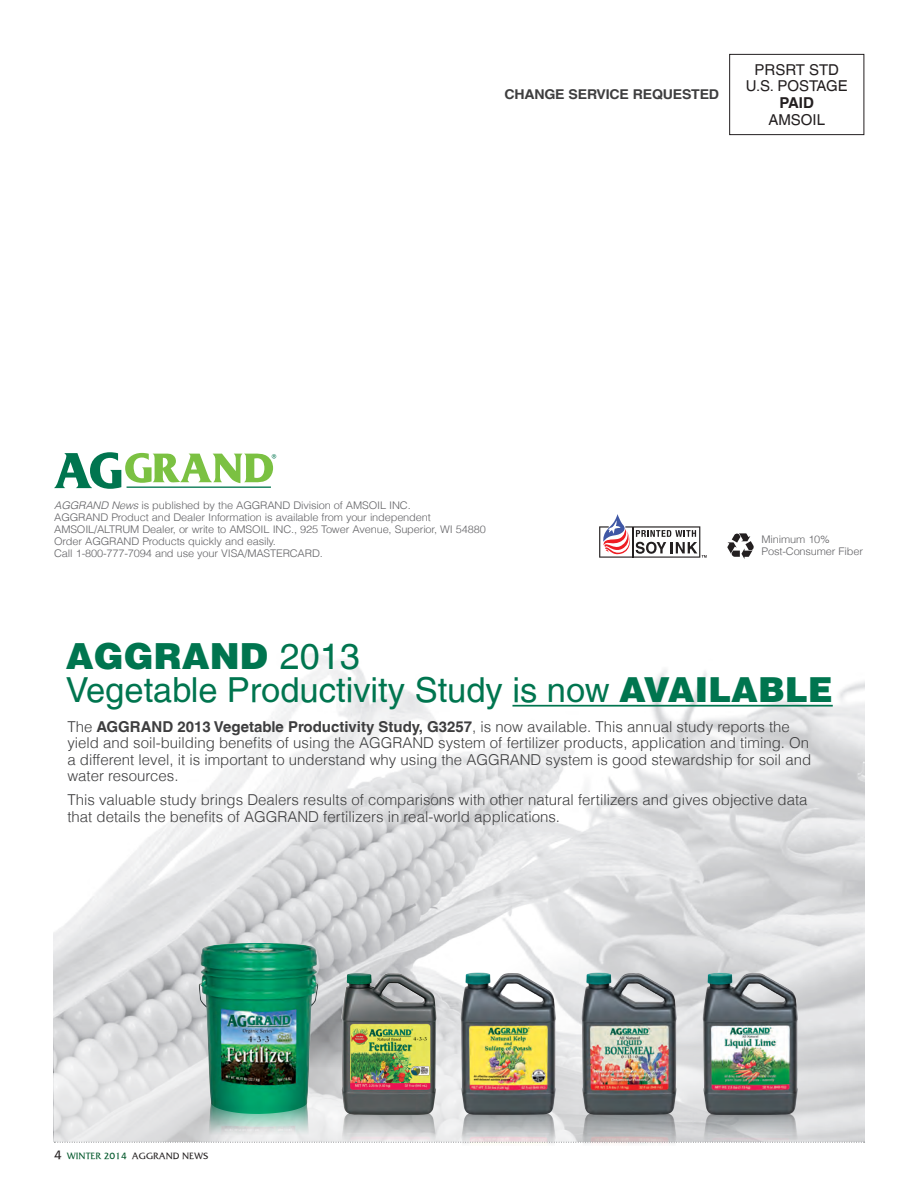
<style>
.page{position:relative;width:918px;height:1188px;background:#fff}
.page>*{position:absolute;margin:0;border:0;box-sizing:border-box;transform-origin:0 0}
.t1{font:900 36px "Helvetica LT";color:#00754f}
.t2{font:34.5px "Helvetica LT";color:#00754f}
.t3{font:300 15px/16.5px "Helvetica LT";color:#3e3e3f}
.t4{font:15px/16.8px "Helvetica LT";color:#231f20;text-align:center}
.t5{font:700 15px "Helvetica LT";color:#231f20}
.t6{font:700 13.5px "Helvetica LT";letter-spacing:-.015em;color:#3e3e3f;scale:1.05 1}
.t7{font:300 10.5px/12px "Helvetica LT";letter-spacing:-.015em;color:#636366;scale:1.05 1}
.t8{font:9px "Friz Quadrata TT";color:#231f20}
.s1{font-style:italic}
.s2{font-weight:400}
.s3{font-weight:900}
.s4{font-weight:700}
.s5{font-size:12px}
.s6{color:#00572a}
</style>
<div class="page">
<img style="left:54px;top:653px;width:810px;height:356px">
<hr style="left:512px;top:705px;width:321px;height:2px;background:#00754f">
<svg style="left:54px;top:1009px;width:810px;height:133px;background:#dddddf"></svg>
<img style="left:460px;top:1115px;width:96px;height:27px">
<img style="left:460px;top:973px;width:96px;height:142px">
<img style="left:581px;top:1115px;width:96px;height:29px">
<img style="left:581px;top:973px;width:96px;height:142px">
<img style="left:703px;top:1115px;width:95px;height:27px">
<img style="left:703px;top:973px;width:95px;height:142px">
<img style="left:341px;top:1115px;width:95px;height:27px">
<img style="left:341px;top:973px;width:95px;height:142px">
<img style="left:190px;top:935px;width:136px;height:207px">
<svg style="left:54px;top:1142px;width:811px;height:1px"></svg>
<svg style="left:54px;top:452px;width:222px;height:37px"></svg>
<svg style="left:599px;top:514px;width:108px;height:44px"></svg>
<hr style="left:633px;top:527px;width:1px;height:30px;background:#231f20">
<svg style="left:727px;top:533px;width:27px;height:26px"></svg>
<div style="left:729px;top:54px;width:135px;height:81px;border:1px solid #231f20"></div>
<p class="t6" style="left:504px;top:86px;width:206px">CHANGE SERVICE REQUESTED</p>
<p class="t4" style="left:746px;top:61px;width:103px">PRSRT STD<br>U.S. POSTAGE</p>
<p class="t5" style="left:780px;top:94px;width:36px">PAID</p>
<p class="t4" style="left:768px;top:112px;width:58px">AMSOIL</p>
<p class="t7" style="left:54px;top:499px;width:413px"><span class="s1">AGGRAND News</span> is published by the AGGRAND Division of AMSOIL INC.<br>AGGRAND Product and Dealer Information is available from your independent AMSOIL/ALTRUM Dealer, or write to AMSOIL INC., 925 Tower Avenue, Superior, WI 54880<br>Order AGGRAND Products quickly and easily.<br>Call 1-800-777-7094 and use your VISA/MASTERCARD.</p>
<p class="t7" style="left:762px;top:533px;width:98px">Minimum 10%<br>Post-Consumer Fiber</p>
<h1 class="t1" style="left:66px;top:633px;width:296px">AGGRAND <span class="s2">2013</span></h1>
<h2 class="t2" style="left:66px;top:670px;width:768px">Vegetable Productivity Study is now <span class="s3">AVAILABLE</span></h2>
<p class="t3" style="left:67px;top:718px;width:745px">The <span class="s4">AGGRAND 2013 Vegetable Productivity Study, G3257</span>, is now available. This annual study reports the yield and soil-building benefits of using the AGGRAND system of fertilizer products, application and timing. On a different level, it is important to understand why using the AGGRAND system is good stewardship for soil and water resources.</p>
<p class="t3" style="left:67px;top:792px;width:742px">This valuable study brings Dealers results of comparisons with other natural fertilizers and gives objective data that details the benefits of AGGRAND fertilizers in real-world applications.</p>
<p class="t8" style="left:54px;top:1150px;width:156px"><span class="s5">4</span> <span class="s6">WINTER 2014</span> AGGRAND NEWS</p>
</div>
